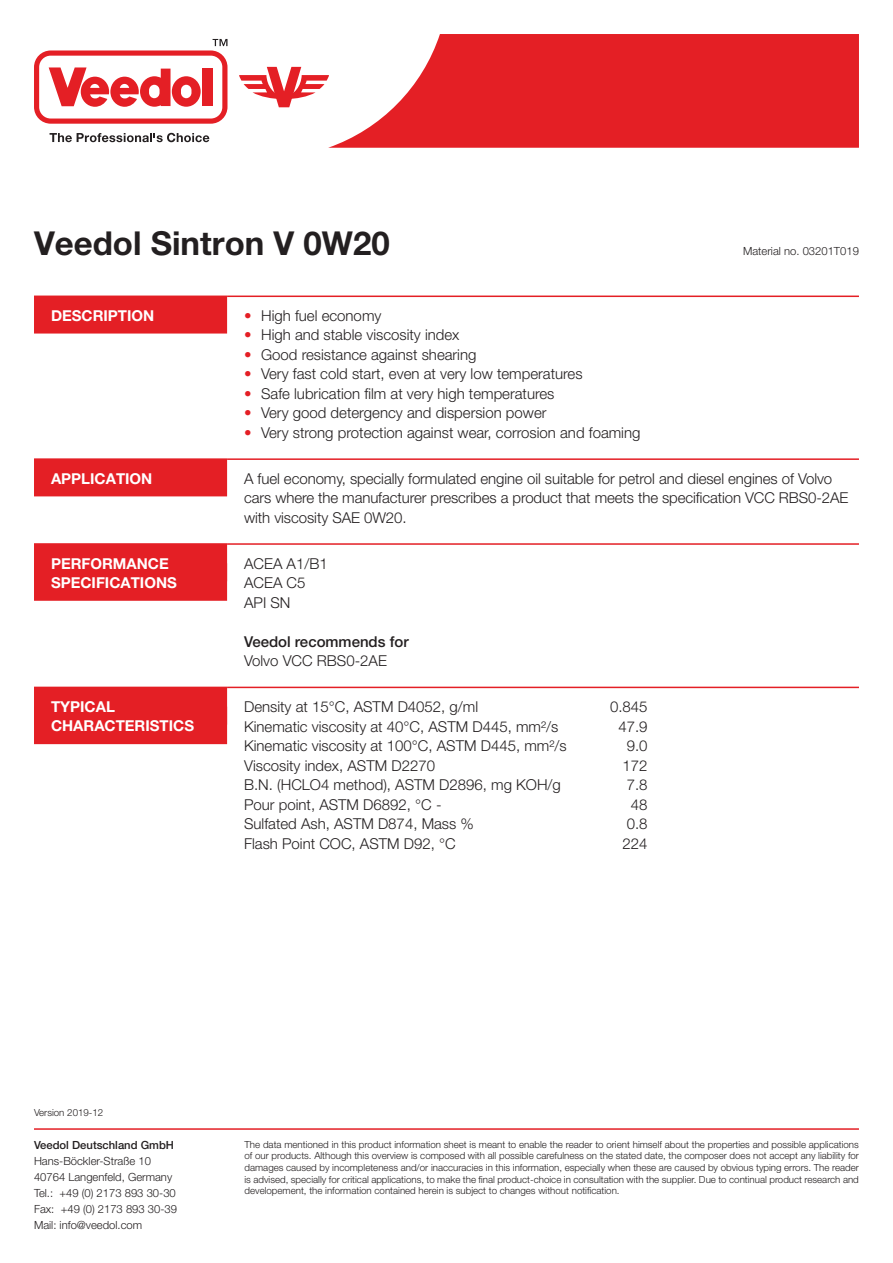
<style>
.page{position:relative;width:893px;height:1263px;background:#fff}
.page>*{position:absolute;margin:0;border:0;box-sizing:border-box;transform-origin:0 0}
.Headline{font:700 33px "Helvetica Neue";color:#231f20}
.Fließtext{font:300 15px/19.5px "Helvetica Neue";color:#231f20}
.Rubrik{font:700 15px "Helvetica Neue";color:#fff}
.Fließtext-2{font:500 15px/19.5px "Helvetica Neue";color:#231f20}
.Adresse{font:300 11.25px/16px "Helvetica Neue";color:#231f20}
.Adresse-2{font:500 11.25px "Helvetica Neue";color:#231f20}
.Material-Nr{font:300 11.25px "Helvetica Neue";color:#231f20}
.Kleingedrucktes{font:300 9.75px/11.7px "Helvetica Neue";color:#231f20;text-align:justify}
.s1{color:#e41f25}
.s2{font-weight:300}
</style>
<div class="page">
<svg style="left:239px;top:67px;width:89px;height:40px"></svg>
<svg style="left:34px;top:39px;width:193px;height:85px"></svg>
<svg style="left:50px;top:133px;width:159px;height:9px"></svg>
<svg style="left:328px;top:34px;width:531px;height:114px;background:#e73e44"></svg>
<hr style="left:34px;top:1128px;width:825px;height:2px;background:#e41f25">
<hr style="left:34px;top:458px;width:193px;height:2px;background:#e41f25">
<hr style="left:227px;top:458px;width:632px;height:2px;background:#e41f25">
<hr style="left:34px;top:543px;width:193px;height:2px;background:#e41f25">
<hr style="left:227px;top:543px;width:632px;height:2px;background:#e41f25">
<hr style="left:227px;top:687px;width:632px;height:1px;background:#e41f25">
<hr style="left:227px;top:296px;width:632px;height:1px;background:#e41f25">
<div style="left:34px;top:296px;width:193px;height:38px;background:#e41f25"></div>
<div style="left:34px;top:459px;width:193px;height:37px;background:#e41f25"></div>
<div style="left:34px;top:544px;width:193px;height:37px;background:#e41f25"></div>
<div style="left:34px;top:563px;width:193px;height:38px;background:#e41f25"></div>
<div style="left:34px;top:687px;width:193px;height:38px;background:#e41f25"></div>
<div style="left:34px;top:707px;width:193px;height:37px;background:#e41f25"></div>
<p class="Headline" style="left:34px;top:223px;width:357px">Veedol Sintron V 0W20</p>
<p class="Material-Nr" style="left:743px;top:245px;width:117px">Material no. 03201T019</p>
<p class="Rubrik" style="left:51px;top:306px;width:105px">DESCRIPTION</p>
<p class="Fließtext" style="left:244px;top:305px;width:139px"><span class="s1">•</span> High fuel economy</p>
<p class="Fließtext" style="left:244px;top:325px;width:217px"><span class="s1">•</span> High and stable viscosity index</p>
<p class="Fließtext" style="left:244px;top:344px;width:234px"><span class="s1">•</span> Good resistance against shearing</p>
<p class="Fließtext" style="left:244px;top:364px;width:340px"><span class="s1">•</span> Very fast cold start, even at very low temperatures</p>
<p class="Fließtext" style="left:244px;top:383px;width:312px"><span class="s1">•</span> Safe lubrication film at very high temperatures</p>
<p class="Fließtext" style="left:244px;top:403px;width:304px"><span class="s1">•</span> Very good detergency and dispersion power</p>
<p class="Fließtext" style="left:244px;top:422px;width:398px"><span class="s1">•</span> Very strong protection against wear, corrosion and foaming</p>
<p class="Rubrik" style="left:51px;top:469px;width:103px">APPLICATION</p>
<p class="Fließtext" style="left:244px;top:468px;width:606px">A fuel economy, specially formulated engine oil suitable for petrol and diesel engines of Volvo cars where the manufacturer prescribes a product that meets the specification VCC RBS0-2AE with viscosity SAE 0W20.</p>
<p class="Rubrik" style="left:51px;top:554px;width:119px">PERFORMANCE</p>
<p class="Rubrik" style="left:51px;top:573px;width:127px">SPECIFICATIONS</p>
<p class="Fließtext" style="left:244px;top:553px;width:85px">ACEA A1/B1</p>
<p class="Fließtext" style="left:244px;top:573px;width:63px">ACEA C5</p>
<p class="Fließtext" style="left:244px;top:592px;width:48px">API SN</p>
<p class="Fließtext-2" style="left:244px;top:631px;width:166px">Veedol recommends for<br><span class="s2">Volvo VCC RBS0-2AE</span></p>
<p class="Rubrik" style="left:51px;top:697px;width:65px">TYPICAL</p>
<p class="Rubrik" style="left:51px;top:717px;width:145px">CHARACTERISTICS</p>
<p class="Fließtext" style="left:244px;top:696px;width:236px">Density at 15°C, ASTM D4052, g/ml</p>
<p class="Fließtext" style="left:610px;top:696px;width:39px">0.845</p>
<p class="Fließtext" style="left:244px;top:716px;width:316px">Kinematic viscosity at 40°C, ASTM D445, mm²/s</p>
<p class="Fließtext" style="left:618px;top:716px;width:31px">47.9</p>
<p class="Fließtext" style="left:244px;top:735px;width:324px">Kinematic viscosity at 100°C, ASTM D445, mm²/s</p>
<p class="Fließtext" style="left:627px;top:735px;width:22px">9.0</p>
<p class="Fließtext" style="left:244px;top:755px;width:192px">Viscosity index, ASTM D2270</p>
<p class="Fließtext" style="left:623px;top:755px;width:27px">172</p>
<p class="Fließtext" style="left:244px;top:774px;width:318px">B.N. (HCLO4 method), ASTM D2896, mg KOH/g</p>
<p class="Fließtext" style="left:627px;top:774px;width:22px">7.8</p>
<p class="Fließtext" style="left:244px;top:794px;width:199px">Pour point, ASTM D6892, °C -</p>
<p class="Fließtext" style="left:631px;top:794px;width:18px">48</p>
<p class="Fließtext" style="left:244px;top:813px;width:231px">Sulfated Ash, ASTM D874, Mass %</p>
<p class="Fließtext" style="left:627px;top:813px;width:22px">0.8</p>
<p class="Fließtext" style="left:244px;top:833px;width:213px">Flash Point COC, ASTM D92, °C</p>
<p class="Fließtext" style="left:623px;top:833px;width:27px">224</p>
<p class="Kleingedrucktes" style="left:34px;top:1106px;width:71px">Version 2019-12</p>
<p class="Adresse-2" style="left:34px;top:1138px;width:142px">Veedol Deutschland GmbH</p>
<p class="Adresse" style="left:34px;top:1152px;width:140px">Hans-Böckler-Straße 10<br>40764 Langenfeld, Germany</p>
<p class="Adresse" style="left:34px;top:1184px;width:143px">Tel.: +49 (0) 2173 893 30-30</p>
<p class="Adresse" style="left:34px;top:1200px;width:145px">Fax: +49 (0) 2173 893 30-39</p>
<p class="Adresse" style="left:34px;top:1217px;width:110px">Mail: info@veedol.com</p>
<p class="Kleingedrucktes" style="left:244px;top:1138px;width:616px">The data mentioned in this product information sheet is meant to enable the reader to orient himself about the properties and possible applications of our products. Although this overview is composed with all possible carefulness on the stated date, the composer does not accept any liability for damages caused by incompleteness and/or inaccuracies in this information, especially when these are caused by obvious typing errors. The reader is advised, specially for critical applications, to make the final product-choice in consultation with the supplier. Due to continual product research and developement, the information contained herein is subject to changes without notification.</p>
</div>
